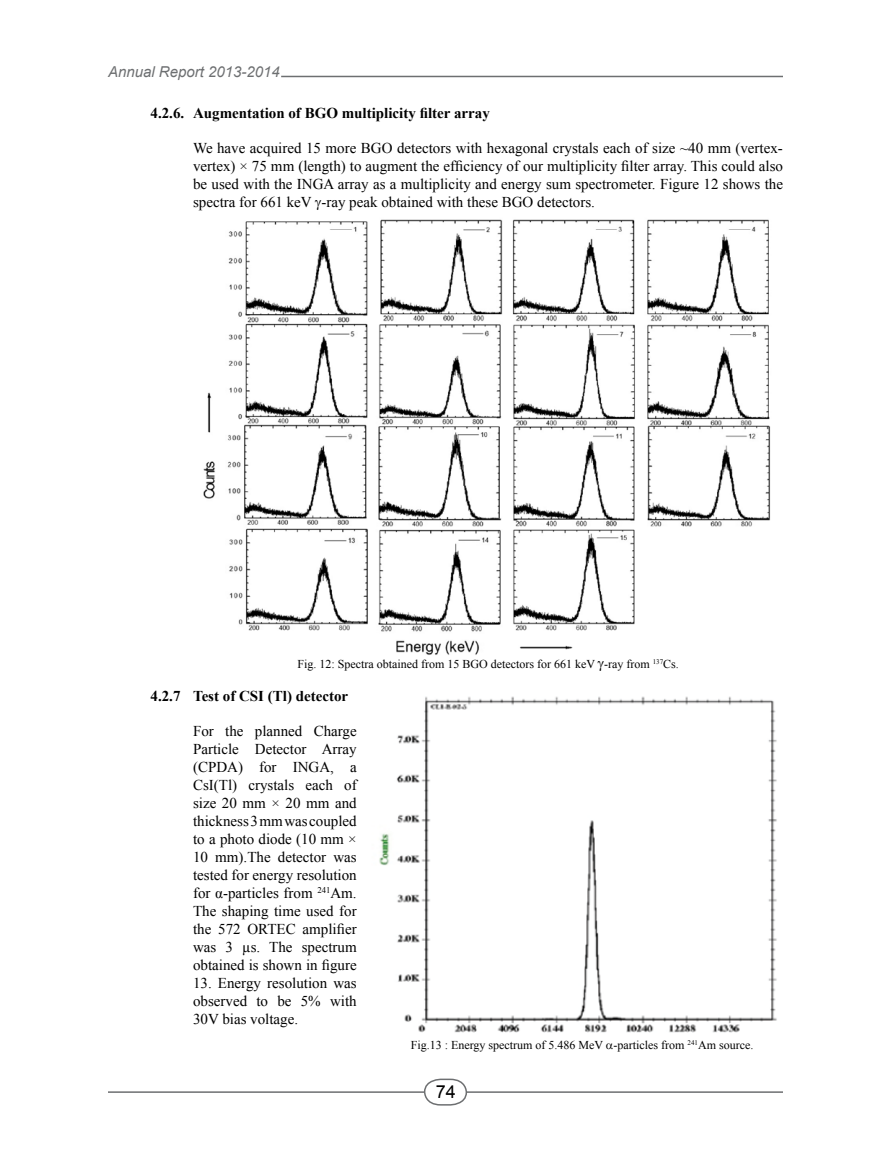
<style>
.page{position:relative;width:891px;height:1161px;background:#fff}
.page>*{position:absolute;margin:0;border:0;box-sizing:border-box;transform-origin:0 0}
.t1{font:18px "Arial";color:#000}
.t2{font:15px/18px "Times New Roman";color:#000;text-align:justify}
.t3{font:700 15px "Times New Roman";color:#000}
.t4{font:italic 15px "Arial";color:#6d6f71}
.t5{font:12px "Times New Roman";color:#000}
</style>
<div class="page">
<hr style="left:281px;top:76px;width:502px;height:1px;background:#6d6f71">
<hr style="left:108px;top:1091px;width:675px;height:2px;background:#6d6f71">
<svg style="left:423px;top:1078px;width:45px;height:28px"></svg>
<img style="left:379px;top:696px;width:398px;height:337px">
<img style="left:203px;top:219px;width:568px;height:436px">
<p class="t4" style="left:108px;top:62px;width:173px">Annual Report 2013-2014</p>
<p class="t3" style="left:151px;top:103px;width:341px">4.2.6. Augmentation of BGO multiplicity filter array</p>
<p class="t2" style="left:193px;top:139px;width:591px">We have acquired 15 more BGO detectors with hexagonal crystals each of size ~40 mm (vertex&shy;vertex) × 75 mm (length) to augment the efficiency of our multiplicity filter array. This could also be used with the INGA array as a multiplicity and energy sum spectrometer. Figure 12 shows the spectra for 661 keV -ray peak obtained with these BGO detectors.</p>
<p class="t5" style="left:297px;top:655px;width:383px">Fig. 12: Spectra obtained from 15 BGO detectors for 661 keV -ray from <sup>137</sup>Cs.</p>
<p class="t3" style="left:151px;top:686px;width:199px">4.2.7 Test of CSI (Tl) detector</p>
<p class="t2" style="left:193px;top:722px;width:165px">For the planned Charge Particle Detector Array (CPDA) for INGA, a CsI(Tl) crystals each of size 20 mm × 20 mm and thickness 3 mm was coupled to a photo diode (10 mm × 10 mm).The detector was tested for energy resolution for α-particles from <sup>241</sup>Am.<br>The shaping time used for the 572 ORTEC amplifier was 3 µs. The spectrum obtained is shown in figure</p>
<p class="t2" style="left:193px;top:974px;width:165px">13. Energy resolution was observed to be 5% with 30V bias voltage.</p>
<p class="t5" style="left:411px;top:1037px;width:344px">Fig.13 : Energy spectrum of 5.486 MeV -particles from <sup>241</sup>Am source.</p>
<p class="t1" style="left:436px;top:1080px;width:22px">74</p>
</div>
